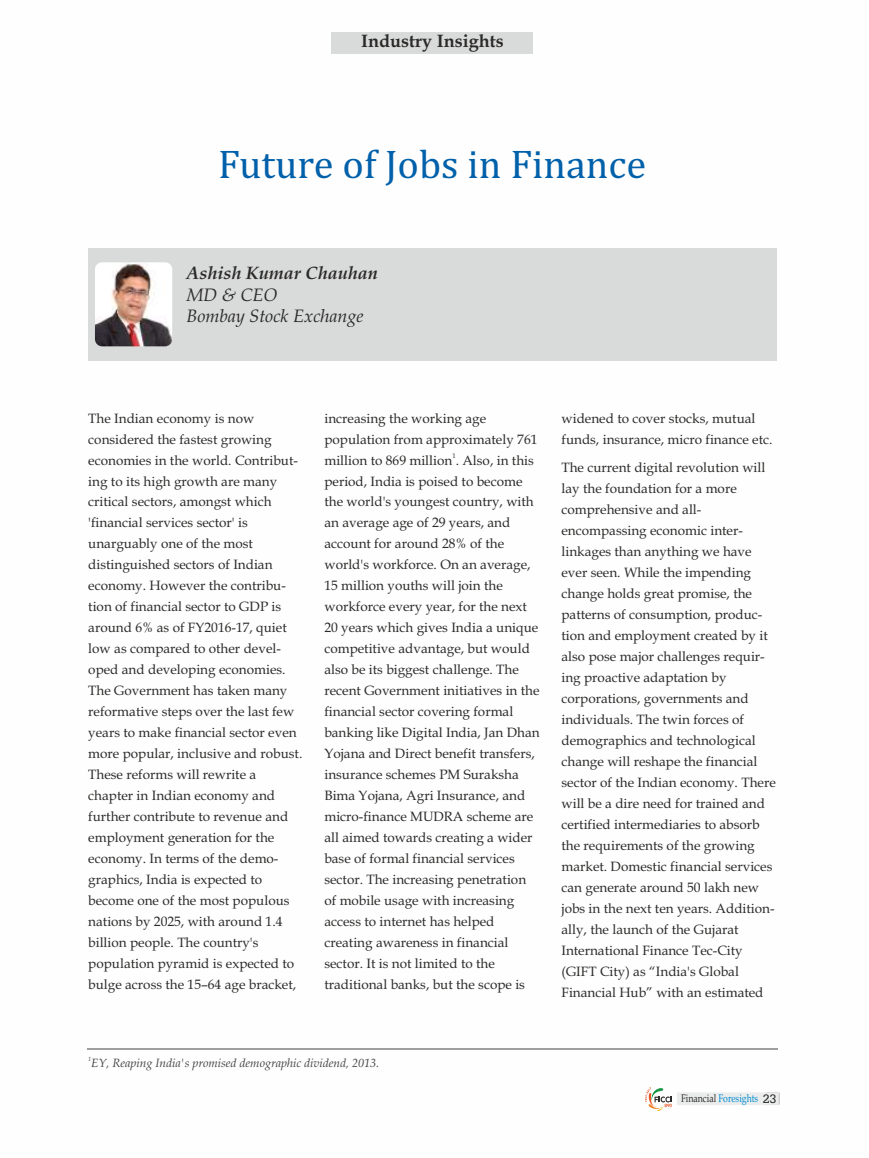
<style>
.page{position:relative;width:869px;height:1158px;background:#fff}
.page>*{position:absolute;margin:0;border:0;box-sizing:border-box;transform-origin:0 0}
.t1{font:40.5px "Cambria";color:#0060aa}
.t2{font:italic 18px/21.6px "Book Antiqua";color:#2b2a29}
.t3{font:italic 700 18px "Book Antiqua";color:#2b2a29}
.t4{font:700 18px "Book Antiqua";color:#2b2a29}
.t5{font:13.5px/21px "Book Antiqua";color:#2b2a29}
.t6{font:italic 12px "Book Antiqua";color:#434242}
.t7{font:10.95px "Book Antiqua";color:#008dd2;scale:.79 1}
.t8{font:6.75px "Book Antiqua";color:#2b2a29}
.t9{font:italic 6px "Book Antiqua";color:#434242}
.s1{color:#2b2a29}
.s2{font-family:"Serifa BT";font-size:13.05px;color:#2b2a29}
</style>
<div class="page">
<div style="left:88px;top:248px;width:688px;height:112px;background:#d9dada"></div>
<img style="left:95px;top:262px;width:77px;height:84px;border-radius:7px">
<div style="left:331px;top:33px;width:202px;height:21px;background:#d9dada"></div>
<hr style="left:87px;top:1048px;width:691px;height:1px;background:#9d9e9e">
<svg style="left:645px;top:1087px;width:134px;height:24px"></svg>
<h2 class="t4" style="left:361px;top:34px;width:144px">Industry Insights</h2>
<h1 class="t1" style="left:218px;top:146px;width:429px">Future of Jobs in Finance</h1>
<h2 class="t3" style="left:186px;top:266px;width:193px">Ashish Kumar Chauhan</h2>
<h2 class="t2" style="left:186px;top:286px;width:178px">MD &amp; CEO<br>Bombay Stock Exchange</h2>
<p class="t5" style="left:88px;top:409px;width:215px">The Indian economy is now considered the fastest growing economies in the world. Contribut&shy;ing to its high growth are many critical sectors, amongst which 'financial services sector' is unarguably one of the most distinguished sectors of Indian economy. However the contribu&shy;tion of financial sector to GDP is around 6% as of FY2016-17, quiet low as compared to other devel&shy;oped and developing economies.<br>The Government has taken many reformative steps over the last few years to make financial sector even more popular, inclusive and robust.<br>These reforms will rewrite a chapter in Indian economy and further contribute to revenue and employment generation for the economy. In terms of the demo&shy;graphics, India is expected to become one of the most populous nations by 2025, with around 1.4 billion people. The country's population pyramid is expected to bulge across the 15–64 age bracket,</p>
<p class="t5" style="left:324px;top:409px;width:215px">increasing the working age population from approximately 761</p>
<p class="t8" style="left:452px;top:453px;width:5px">1</p>
<p class="t5" style="left:324px;top:451px;width:217px">million to 869 million . Also, in this period, India is poised to become the world's youngest country, with an average age of 29 years, and account for around 28% of the world's workforce. On an average, 15 million youths will join the workforce every year, for the next 20 years which gives India a unique competitive advantage, but would also be its biggest challenge. The recent Government initiatives in the financial sector covering formal banking like Digital India, Jan Dhan Yojana and Direct benefit transfers, insurance schemes PM Suraksha Bima Yojana, Agri Insurance, and micro-finance MUDRA scheme are all aimed towards creating a wider base of formal financial services sector. The increasing penetration of mobile usage with increasing access to internet has helped creating awareness in financial sector. It is not limited to the traditional banks, but the scope is</p>
<p class="t5" style="left:561px;top:409px;width:212px">widened to cover stocks, mutual funds, insurance, micro finance etc.</p>
<p class="t5" style="left:561px;top:458px;width:216px">The current digital revolution will lay the foundation for a more comprehensive and all&shy;encompassing economic inter&shy;linkages than anything we have ever seen. While the impending change holds great promise, the patterns of consumption, produc&shy;tion and employment created by it also pose major challenges requir&shy;ing proactive adaptation by corporations, governments and individuals. The twin forces of demographics and technological change will reshape the financial sector of the Indian economy. There will be a dire need for trained and certified intermediaries to absorb the requirements of the growing market. Domestic financial services can generate around 50 lakh new jobs in the next ten years. Addition&shy;ally, the launch of the Gujarat<br>International Finance Tec-City (GIFT City) as “India's Global<br>Financial Hub” with an estimated</p>
<p class="t9" style="left:88px;top:1056px;width:4px">1</p>
<p class="t6" style="left:91px;top:1058px;width:289px">EY, Reaping India's promised demographic dividend, 2013.</p>
<p class="t7" style="left:681px;top:1093px;width:122px"><span class="s1">Financial</span> Foresights <span class="s2">23</span></p>
</div>
